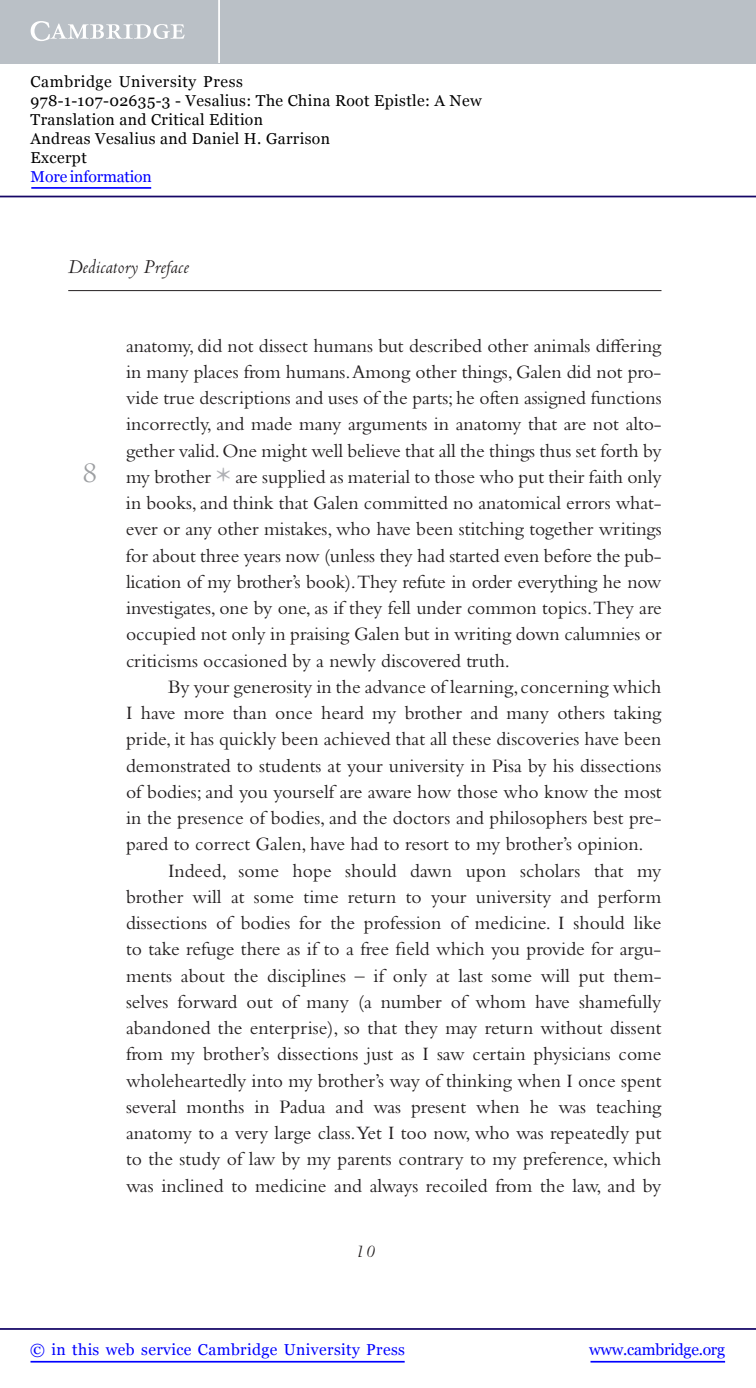
<style>
.page{position:relative;width:756px;height:1388px;background:#fff}
.page>*{position:absolute;margin:0;border:0;box-sizing:border-box;transform-origin:0 0}
.t1{font:26.25px "Charlemagne Std";color:#9d9fa2}
.t2{font:italic 21px "Centaur MT Std";letter-spacing:.01em;color:#231f20}
.t3{font:19.6px/26.2px "Bembo Std";color:#231f20;text-align:justify}
.t4{font:19.6px "Bembo Std";letter-spacing:.03em;color:#231f20}
.t5{font:italic 18.38px "Centaur MT Std";color:#231f20}
.t6{font:15.75px/18.9px "Georgia";letter-spacing:.025em;color:#000}
.t7{font:15.75px "Georgia";letter-spacing:.025em;color:#00f}
.t8{font:15.75px "Georgia";letter-spacing:-.015em;color:#00f}
.t9{font:15.75px "Georgia";letter-spacing:-.01em;color:#00f}
.s1{font-family:"Adobe Garamond Pro";font-size:40.25px;color:#b0b1b5}
</style>
<div class="page">
<hr style="left:68px;top:290px;width:594px;height:1px;background:#231f20">
<hr style="left:591px;top:1361px;width:134px;height:1px;background:#00f">
<hr style="left:0;top:1328px;width:756px;height:2px;background:#150666">
<hr style="left:31px;top:1361px;width:374px;height:1px;background:#00f">
<div style="left:0;top:0;width:756px;height:63px;background:#bac0c6"></div>
<svg style="left:31px;top:21px;width:154px;height:20px"></svg>
<hr style="left:218px;top:0;width:2px;height:63px;background:#fff">
<hr style="left:0;top:196px;width:756px;height:1px;background:#150666">
<hr style="left:31px;top:187px;width:120px;height:2px;background:#00f">
<p class="t6" style="left:31px;top:73px;width:453px">Cambridge University Press<br>978-1-107-02635-3 - Vesalius: The China Root Epistle: A New Translation and Critical Edition<br>Andreas Vesalius and Daniel H. Garrison<br>Excerpt</p>
<p class="t9" style="left:31px;top:167px;width:123px">More information</p>
<p class="t2" style="left:68px;top:258px;width:122px">Dedicatory Preface</p>
<h1 class="t1" style="left:82px;top:458px;width:17px">8</h1>
<p class="t3" style="left:126px;top:334px;width:537px">anatomy, did not dissect humans but described other animals differing in many places from humans. Among other things, Galen did not pro&shy;vide true descriptions and uses of the parts; he often assigned functions incorrectly, and made many arguments in anatomy that are not alto&shy;gether valid. One might well believe that all the things thus set forth by my brother <span class="s1">*</span> are supplied as material to those who put their faith only in books, and think that Galen committed no anatomical errors what&shy;ever or any other mistakes, who have been stitching together writings for about three years now (unless they had started even before the pub&shy;lication of my brother’s book).They refute in order everything he now investigates, one by one, as if they fell under common topics.They are occupied not only in praising Galen but in writing down calumnies or criticisms occasioned by a newly discovered truth.</p>
<p class="t3" style="left:168px;top:675px;width:495px">By your generosity in the advance of learning, concerning which</p>
<p class="t3" style="left:126px;top:701px;width:537px">I have more than once heard my brother and many others taking</p>
<p class="t3" style="left:126px;top:728px;width:537px">pride, it has quickly been achieved that all these discoveries have been</p>
<p class="t3" style="left:126px;top:754px;width:537px">demonstrated to students at your university in Pisa by his dissections</p>
<p class="t3" style="left:126px;top:780px;width:537px">of bodies; and you yourself are aware how those who know the most</p>
<p class="t4" style="left:126px;top:811px;width:537px">in the presence of bodies, and the doctors and philosophers best pre-</p>
<p class="t3" style="left:126px;top:833px;width:519px">pared to correct Galen, have had to resort to my brother’s opinion.</p>
<p class="t3" style="left:168px;top:859px;width:495px">Indeed, some hope should dawn upon scholars that my</p>
<p class="t3" style="left:126px;top:885px;width:537px">brother will at some time return to your university and perform</p>
<p class="t3" style="left:126px;top:911px;width:537px">dissections of bodies for the profession of medicine. I should like</p>
<p class="t3" style="left:126px;top:938px;width:537px">to take refuge there as if to a free field which you provide for argu-</p>
<p class="t3" style="left:126px;top:964px;width:537px">ments about the disciplines – if only at last some will put them-</p>
<p class="t3" style="left:126px;top:990px;width:537px">selves forward out of many (a number of whom have shamefully</p>
<p class="t3" style="left:126px;top:1016px;width:537px">abandoned the enterprise), so that they may return without dissent</p>
<p class="t3" style="left:126px;top:1043px;width:537px">from my brother’s dissections just as I saw certain physicians come</p>
<p class="t3" style="left:126px;top:1069px;width:537px">wholeheartedly into my brother’s way of thinking when I once spent</p>
<p class="t3" style="left:126px;top:1095px;width:537px">several months in Padua and was present when he was teaching</p>
<p class="t3" style="left:126px;top:1121px;width:537px">anatomy to a very large class.Yet I too now, who was repeatedly put</p>
<p class="t3" style="left:126px;top:1148px;width:537px">to the study of law by my parents contrary to my preference, which</p>
<p class="t3" style="left:126px;top:1174px;width:537px">was inclined to medicine and always recoiled from the law, and by</p>
<p class="t5" style="left:355px;top:1244px;width:21px">10</p>
<p class="t7" style="left:30px;top:1339px;width:376px">© in this web service Cambridge University Press</p>
<p class="t8" style="left:589px;top:1339px;width:137px">www.cambridge.org</p>
</div>
